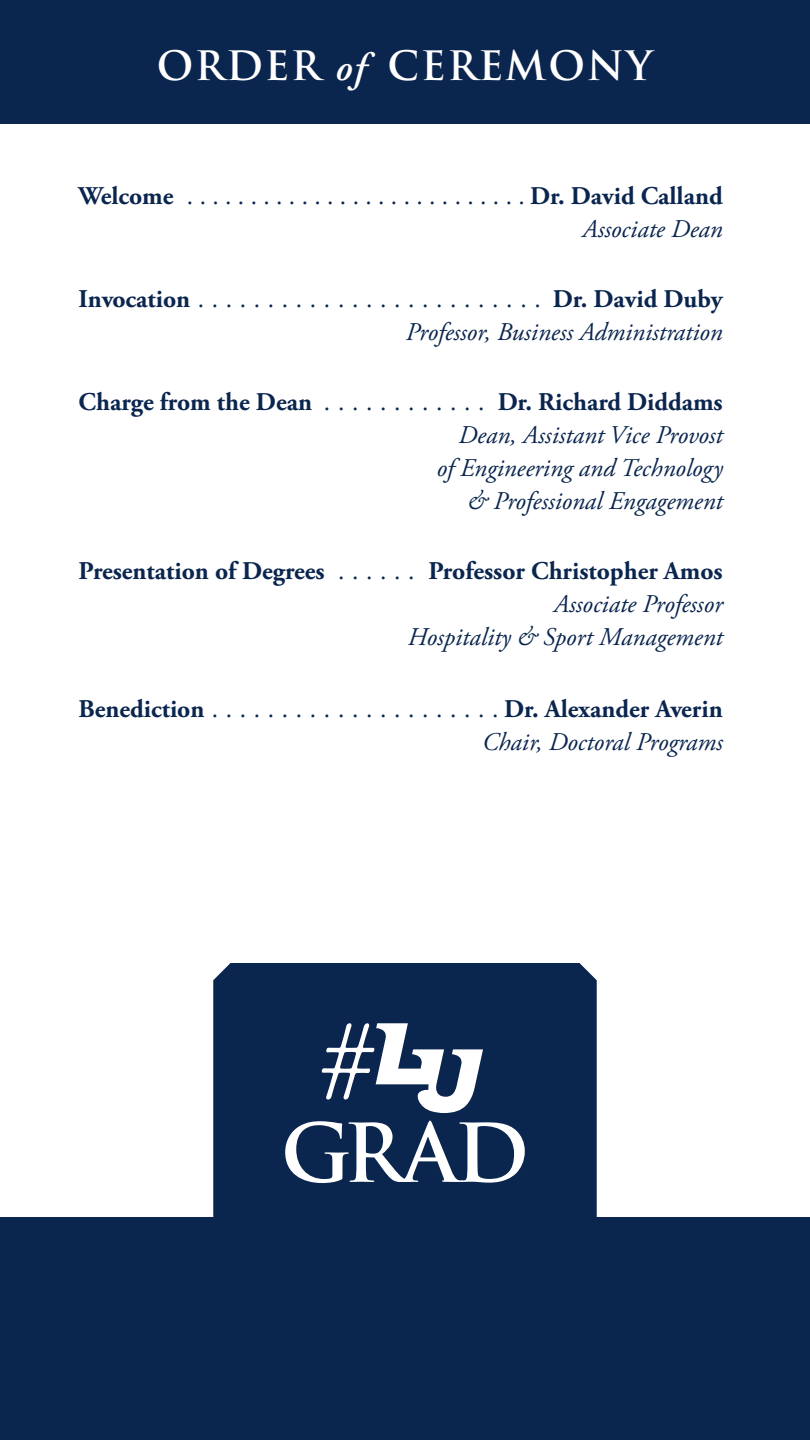
<style>
.page{position:relative;width:810px;height:1440px;background:#fff}
.page>*{position:absolute;margin:0;border:0;box-sizing:border-box;transform-origin:0 0}
.t1{font:600 39.53px "Trajan Pro 3";letter-spacing:.04em;color:#fff}
.t2{font:italic 25.5px/33px "Adobe Garamond Pro";color:#0a254e;text-align:right}
.t3{font:700 25.5px "Adobe Garamond Pro";color:#0a254e}
.t4{font:25.5px "Adobe Garamond Pro";color:#0a254e}
.s1{font-family:"Adobe Garamond Pro";font-style:italic}
.s2{font-weight:700}
.s3{font-weight:400}
</style>
<div class="page">
<div style="left:0;top:0;width:810px;height:124px;background:#0a254e"></div>
<div style="left:213px;top:963px;width:384px;height:254px;background:#0a254e"></div>
<svg style="left:285px;top:1121px;width:240px;height:62px"></svg>
<svg style="left:322px;top:1023px;width:161px;height:90px"></svg>
<div style="left:0;top:1217px;width:810px;height:223px;background:#0a254e"></div>
<h1 class="t1" style="left:157px;top:37px;width:497px">ORDER <span class="s1">of</span> CEREMONY</h1>
<p class="t3" style="left:79px;top:181px;width:96px">Welcome</p>
<p class="t4" style="left:187px;top:180px;width:537px">...........................<span class="s2">Dr. David Calland</span></p>
<p class="t2" style="left:583px;top:213px;width:142px">Associate Dean</p>
<p class="t4" style="left:79px;top:283px;width:646px"><span class="s2">Invocation</span>......................... <span class="s2">Dr. David Duby</span></p>
<p class="t2" style="left:406px;top:316px;width:319px">Professor, Business Administration</p>
<p class="t3" style="left:79px;top:387px;width:235px">Charge from the Dean</p>
<p class="t3" style="left:324px;top:387px;width:400px"><span class="s3">. . . . . . . . . . . .</span> Dr. Richard Diddams</p>
<p class="t2" style="left:437px;top:419px;width:287px">Dean, Assistant Vice Provost of Engineering and Technology &amp; Professional Engagement</p>
<p class="t3" style="left:79px;top:556px;width:248px">Presentation of Degrees</p>
<p class="t3" style="left:338px;top:556px;width:386px"><span class="s3">. . . . . .</span> Professor Christopher Amos</p>
<p class="t2" style="left:408px;top:588px;width:316px">Associate Professor<br>Hospitality &amp; Sport Management</p>
<p class="t3" style="left:79px;top:694px;width:646px">Benediction <span class="s3">. . . . . . . . . . . . . . . . . . . . .</span> Dr. Alexander Averin</p>
<p class="t2" style="left:482px;top:726px;width:242px">Chair, Doctoral Programs</p>
</div>
